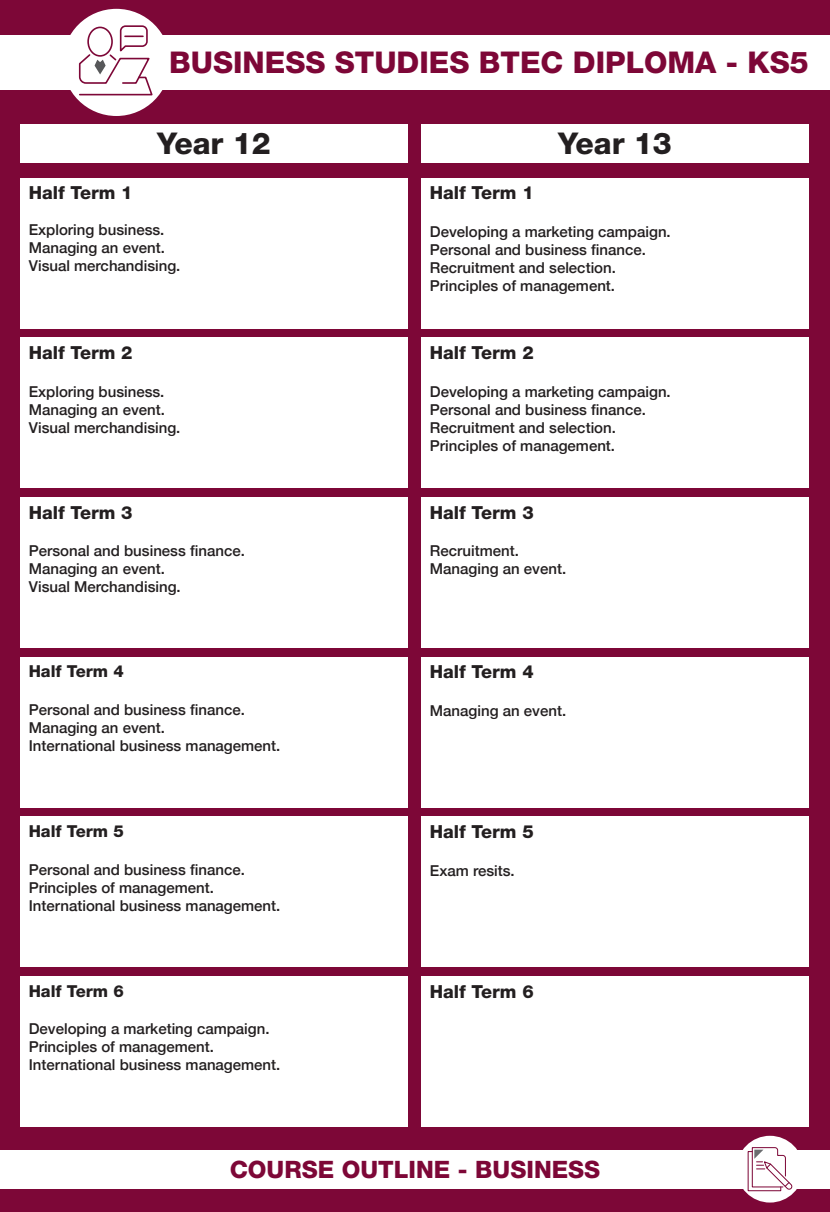
<style>
.page{position:relative;width:830px;height:1212px;background:#fff}
.page>*{position:absolute;margin:0;border:0;box-sizing:border-box;transform-origin:0 0}
.t1{font:800 30px "Helvetica Neue LT Std";color:#7d0737}
.t2{font:800 30px "Helvetica Neue LT Std";color:#231f20}
.t3{font:800 24px "Helvetica Neue LT Std";color:#7d0737}
.t4{font:800 18px "Helvetica Neue LT Std";color:#231f20}
.t5{font:800 16.5px "Helvetica Neue LT Std";color:#231f20}
.t6{font:500 15px/18px "Helvetica Neue";color:#231f20}
</style>
<div class="page">
<div style="left:0;top:0;width:829px;height:1212px;background:#7d0737"></div>
<div style="left:0;top:1150px;width:829px;height:38px;background:#fff"></div>
<div style="left:0;top:35px;width:829px;height:55px;background:#fff"></div>
<div style="left:421px;top:178px;width:387px;height:150px;background:#fff"></div>
<div style="left:20px;top:178px;width:387px;height:150px;background:#fff"></div>
<div style="left:421px;top:337px;width:387px;height:151px;background:#fff"></div>
<div style="left:20px;top:337px;width:387px;height:151px;background:#fff"></div>
<div style="left:421px;top:497px;width:387px;height:151px;background:#fff"></div>
<div style="left:20px;top:497px;width:387px;height:151px;background:#fff"></div>
<div style="left:421px;top:657px;width:387px;height:150px;background:#fff"></div>
<div style="left:20px;top:657px;width:387px;height:150px;background:#fff"></div>
<div style="left:421px;top:816px;width:387px;height:151px;background:#fff"></div>
<div style="left:20px;top:816px;width:387px;height:151px;background:#fff"></div>
<div style="left:421px;top:976px;width:387px;height:151px;background:#fff"></div>
<div style="left:20px;top:976px;width:387px;height:151px;background:#fff"></div>
<div style="left:20px;top:124px;width:387px;height:38px;background:#fff"></div>
<div style="left:421px;top:124px;width:387px;height:38px;background:#fff"></div>
<div style="left:63px;top:9px;width:107px;height:107px;background:#fff;border-radius:50%"></div>
<svg style="left:78px;top:25px;width:75px;height:71px"></svg>
<div style="left:736px;top:1136px;width:67px;height:66px;background:#fff;border-radius:50%"></div>
<svg style="left:747px;top:1147px;width:46px;height:45px"></svg>
<h1 class="t1" style="left:169px;top:45px;width:640px">BUSINESS STUDIES BTEC DIPLOMA - KS5</h1>
<h1 class="t2" style="left:157px;top:125px;width:115px">Year 12</h1>
<h1 class="t2" style="left:558px;top:125px;width:115px">Year 13</h1>
<p class="t4" style="left:29px;top:182px;width:105px">Half Term 1</p>
<p class="t6" style="left:29px;top:220px;width:153px">Exploring business.<br>Managing an event.<br>Visual merchandising.</p>
<p class="t4" style="left:29px;top:342px;width:105px">Half Term 2</p>
<p class="t6" style="left:29px;top:381px;width:153px">Exploring business.<br>Managing an event.<br>Visual merchandising.</p>
<p class="t4" style="left:29px;top:501px;width:105px">Half Term 3</p>
<p class="t6" style="left:29px;top:541px;width:217px">Personal and business finance.<br>Managing an event.<br>Visual Merchandising.</p>
<p class="t5" style="left:29px;top:661px;width:97px">Half Term 4</p>
<p class="t6" style="left:29px;top:699px;width:253px">Personal and business finance.<br>Managing an event.<br>International business management.</p>
<p class="t5" style="left:29px;top:821px;width:97px">Half Term 5</p>
<p class="t6" style="left:29px;top:859px;width:253px">Personal and business finance.<br>Principles of management.<br>International business management.</p>
<p class="t4" style="left:429px;top:182px;width:105px">Half Term 1</p>
<p class="t6" style="left:429px;top:221px;width:242px">Developing a marketing campaign.<br>Personal and business finance.<br>Recruitment and selection.<br>Principles of management.</p>
<p class="t4" style="left:429px;top:342px;width:105px">Half Term 2</p>
<p class="t6" style="left:429px;top:381px;width:242px">Developing a marketing campaign.<br>Personal and business finance.<br>Recruitment and selection.<br>Principles of management.</p>
<p class="t4" style="left:429px;top:501px;width:105px">Half Term 3</p>
<p class="t6" style="left:429px;top:541px;width:138px">Recruitment.<br>Managing an event.</p>
<p class="t4" style="left:429px;top:661px;width:105px">Half Term 4</p>
<p class="t6" style="left:429px;top:700px;width:138px">Managing an event.</p>
<p class="t4" style="left:429px;top:821px;width:105px">Half Term 5</p>
<p class="t6" style="left:429px;top:860px;width:86px">Exam resits.</p>
<p class="t5" style="left:29px;top:981px;width:97px">Half Term 6</p>
<p class="t4" style="left:429px;top:980px;width:105px">Half Term 6</p>
<p class="t6" style="left:29px;top:1019px;width:253px">Developing a marketing campaign.<br>Principles of management.<br>International business management.</p>
<h2 class="t3" style="left:229px;top:1155px;width:372px">COURSE OUTLINE - BUSINESS</h2>
</div>
